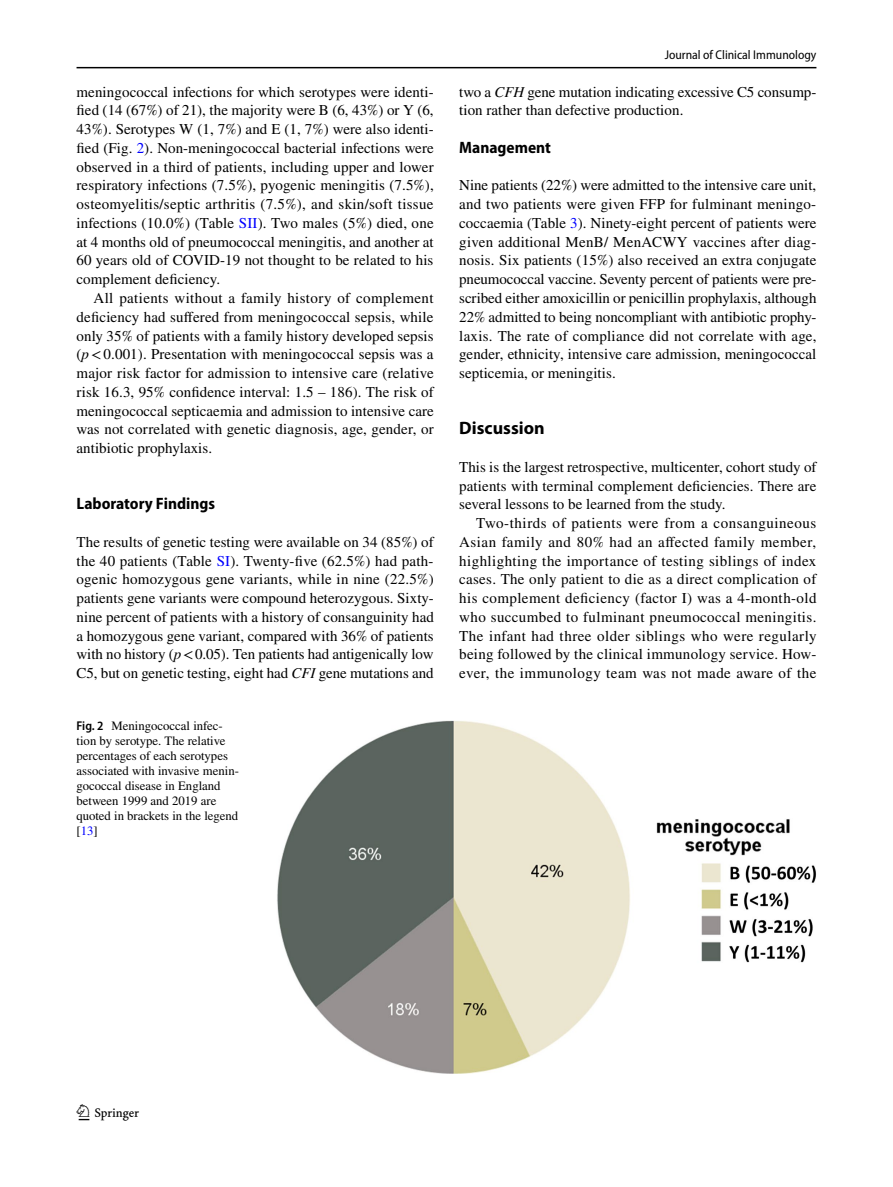
<style>
.page{position:relative;width:893px;height:1187px;background:#fff}
.page>*{position:absolute;margin:0;border:0;box-sizing:border-box;transform-origin:0 0}
.t1{font:22.5px "Springnew Regular 2";color:#000}
.t2{font:700 18px "Myriad Pro";color:#000}
.t3{font:700 semi-condensed 16.5px "Myriad Pro";color:#000}
.t4{font:15px/18.8px "STIX";letter-spacing:.005em;color:#000;text-align:justify}
.t5{font:12.75px/15px "STIX";color:#000}
.t6{font:semi-condensed 12.75px "Myriad Pro";color:#000}
.s1{color:#00f}
.s2{font-style:italic}
.s3{font-family:"Myriad Pro";font-weight:600;font-stretch:semi-condensed}
</style>
<div class="page">
<hr style="left:77px;top:67px;width:739px;height:1px;background:#000">
<img style="left:277px;top:720px;width:539px;height:353px">
<p class="t4" style="left:77px;top:83px;width:359px">meningococcal infections for which serotypes were identi&shy;fied (14 (67%) of 21), the majority were B (6, 43%) or Y (6, 43%). Serotypes W (1, 7%) and E (1, 7%) were also identi&shy;fied (Fig. <span class="s1">2</span>). Non-meningococcal bacterial infections were observed in a third of patients, including upper and lower respiratory infections (7.5%), pyogenic meningitis (7.5%), osteomyelitis/septic arthritis (7.5%), and skin/soft tissue infections (10.0%) (Table <span class="s1">SII</span>). Two males (5%) died, one at 4 months old of pneumococcal meningitis, and another at 60 years old of COVID-19 not thought to be related to his complement deficiency.</p>
<p class="t4" style="left:77px;top:289px;width:359px;text-indent:17px">All patients without a family history of complement deficiency had suffered from meningococcal sepsis, while only 35% of patients with a family history developed sepsis (<span class="s2">p</span>&lt;0.001). Presentation with meningococcal sepsis was a major risk factor for admission to intensive care (relative risk 16.3, 95% confidence interval: 1.5 – 186). The risk of meningococcal septicaemia and admission to intensive care was not correlated with genetic diagnosis, age, gender, or antibiotic prophylaxis.</p>
<p class="t3" style="left:77px;top:494px;width:140px">Laboratory Findings</p>
<p class="t4" style="left:77px;top:533px;width:359px">The results of genetic testing were available on 34 (85%) of the 40 patients (Table <span class="s1">SI</span>). Twenty-five (62.5%) had path&shy;ogenic homozygous gene variants, while in nine (22.5%) patients gene variants were compound heterozygous. Sixty&shy;nine percent of patients with a history of consanguinity had a homozygous gene variant, compared with 36% of patients with no history (<span class="s2">p</span>&lt;0.05). Ten patients had antigenically low C5, but on genetic testing, eight had <span class="s2">CFI</span> gene mutations and</p>
<p class="t5" style="left:77px;top:718px;width:164px"><span class="s3">Fig. 2</span> Meningococcal infec&shy;tion by serotype. The relative percentages of each serotypes associated with invasive menin&shy;gococcal disease in England between 1999 and 2019 are quoted in brackets in the legend [<span class="s1">13</span>]</p>
<p class="t6" style="left:665px;top:48px;width:153px">Journal of Clinical Immunology</p>
<p class="t4" style="left:459px;top:83px;width:359px">two a <span class="s2">CFH</span> gene mutation indicating excessive C5 consump&shy;tion rather than defective production.</p>
<p class="t3" style="left:459px;top:138px;width:93px">Management</p>
<p class="t4" style="left:459px;top:177px;width:359px">Nine patients (22%) were admitted to the intensive care unit, and two patients were given FFP for fulminant meningo&shy;coccaemia (Table <span class="s1">3</span>). Ninety-eight percent of patients were given additional MenB/ MenACWY vaccines after diag&shy;nosis. Six patients (15%) also received an extra conjugate pneumococcal vaccine. Seventy percent of patients were pre&shy;scribed either amoxicillin or penicillin prophylaxis, although 22% admitted to being noncompliant with antibiotic prophy&shy;laxis. The rate of compliance did not correlate with age, gender, ethnicity, intensive care admission, meningococcal septicemia, or meningitis.</p>
<p class="t2" style="left:459px;top:416px;width:87px">Discussion</p>
<p class="t4" style="left:459px;top:458px;width:359px">This is the largest retrospective, multicenter, cohort study of patients with terminal complement deficiencies. There are several lessons to be learned from the study.</p>
<p class="t4" style="left:459px;top:514px;width:359px;text-indent:17px">Two-thirds of patients were from a consanguineous Asian family and 80% had an affected family member, highlighting the importance of testing siblings of index cases. The only patient to die as a direct complication of his complement deficiency (factor I) was a 4-month-old who succumbed to fulminant pneumococcal meningitis.<br>The infant had three older siblings who were regularly being followed by the clinical immunology service. How&shy;ever, the immunology team was not made aware of the</p>
<h1 class="t1" style="left:79px;top:1104px;width:62px">1 3</h1>
</div>
